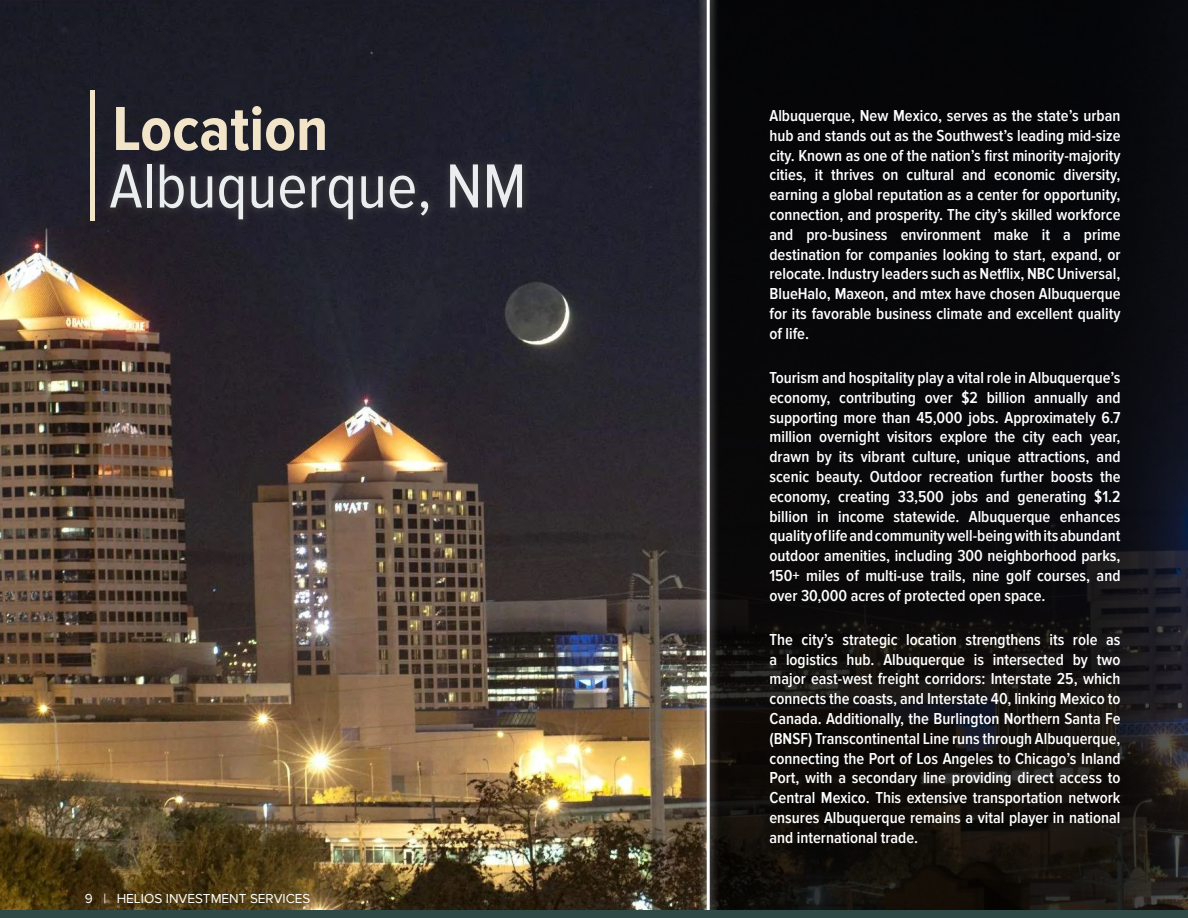
<style>
.page{position:relative;width:1188px;height:918px;background:#fff}
.page>*{position:absolute;margin:0;border:0;box-sizing:border-box;transform-origin:0 0}
.t1{font:64.5px "Proxima Nova Cond";color:#eaeeef}
.t2{font:700 64.5px "Proxima Nova Cond";color:#f2e4c9}
.t3{font:600 16.5px/19.8px "Proxima Nova Cond";color:#fff;text-align:justify}
.t4{font:13.5px "Proxima Nova";color:#fff}
</style>
<div class="page">
<img style="left:0;top:0;width:697px;height:910px">
<svg style="left:719px;top:0;width:469px;height:910px;background:#0c0b0c"></svg>
<div style="left:697px;top:0;width:22px;height:918px;background:#fff;opacity:.75"></div>
<hr style="left:707px;top:0;width:3px;height:918px;background:#fff">
<div style="left:90px;top:90px;width:5px;height:130px;background:#f2e4c9"></div>
<div style="left:101px;top:155px;width:431px;height:74px;background:#424143;opacity:.75"></div>
<div style="left:0;top:910px;width:1188px;height:8px;background:#2f4a46"></div>
<h1 class="t2" style="left:112px;top:93px;width:218px">Location</h1>
<h1 class="t1" style="left:110px;top:150px;width:419px">Albuquerque, NM</h1>
<p class="t4" style="left:85px;top:891px;width:227px">9 | HELIOS INVESTMENT SERVICES</p>
<p class="t3" style="left:770px;top:106px;width:353px">Albuquerque, New Mexico, serves as the state’s urban hub and stands out as the Southwest’s leading mid-size city. Known as one of the nation’s first minority-majority cities, it thrives on cultural and economic diversity, earning a global reputation as a center for opportunity, connection, and prosperity. The city’s skilled workforce and pro-business environment make it a prime destination for companies looking to start, expand, or relocate. Industry leaders such as Netflix, NBC Universal, BlueHalo, Maxeon, and mtex have chosen Albuquerque for its favorable business climate and excellent quality of life.</p>
<p class="t3" style="left:770px;top:368px;width:353px">Tourism and hospitality play a vital role in Albuquerque’s economy, contributing over $2 billion annually and supporting more than 45,000 jobs. Approximately 6.7 million overnight visitors explore the city each year, drawn by its vibrant culture, unique attractions, and scenic beauty. Outdoor recreation further boosts the economy, creating 33,500 jobs and generating $1.2 billion in income statewide. Albuquerque enhances quality of life and community well-being with its abundant outdoor amenities, including 300 neighborhood parks, 150+ miles of multi-use trails, nine golf courses, and over 30,000 acres of protected open space.</p>
<p class="t3" style="left:770px;top:630px;width:353px">The city’s strategic location strengthens its role as a logistics hub. Albuquerque is intersected by two major east-west freight corridors: Interstate 25, which connects the coasts, and Interstate 40, linking Mexico to Canada. Additionally, the Burlington Northern Santa Fe (BNSF) Transcontinental Line runs through Albuquerque, connecting the Port of Los Angeles to Chicago’s Inland Port, with a secondary line providing direct access to Central Mexico. This extensive transportation network ensures Albuquerque remains a vital player in national and international trade.</p>
</div>
